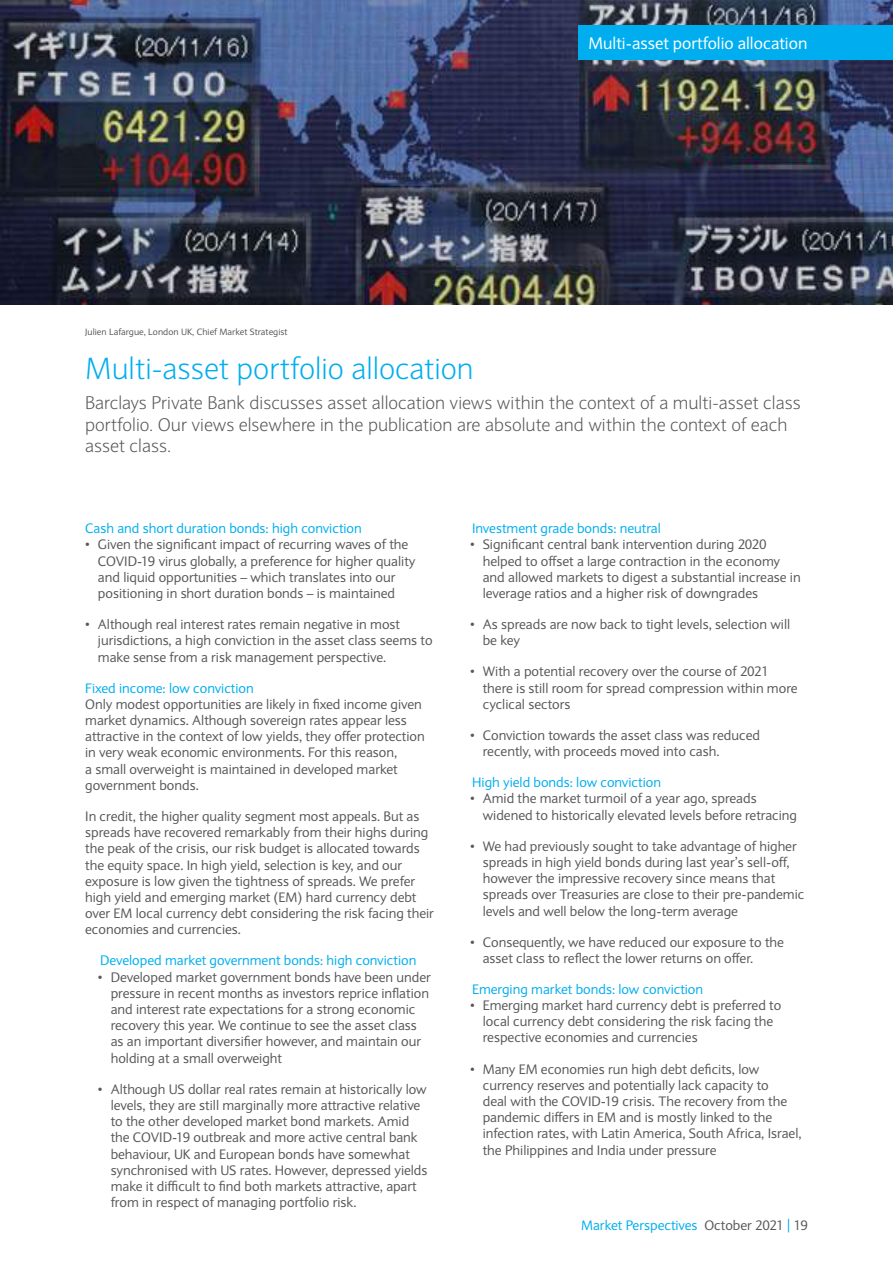
<style>
.page{position:relative;width:893px;height:1263px;background:#fff}
.page>*{position:absolute;margin:0;border:0;box-sizing:border-box;transform-origin:0 0}
.t1{font:300 30px "Expert Sans";color:#00aeef}
.t2{font:300 18px/21.6px "Expert Sans";color:#57585a}
.t3{font:16.5px "Expert Sans";color:#fff}
.t4{font:13.5px/16.2px "Expert Sans";color:#57585a}
.t5{font:13.5px "Expert Sans";color:#00aeef}
.t6{font:9px "Expert Sans";letter-spacing:.005em;color:#57585a}
.s1{color:#57585a}
</style>
<div class="page">
<img style="left:0;top:0;width:893px;height:304px">
<div style="left:578px;top:26px;width:315px;height:34px;background:#00aeef"></div>
<p class="t3" style="left:589px;top:33px;width:220px">Multi-asset portfolio allocation</p>
<p class="t6" style="left:85px;top:326px;width:204px">Julien Lafargue, London UK, Chief Market Strategist</p>
<h1 class="t1" style="left:85px;top:350px;width:390px">Multi-asset portfolio allocation</h1>
<h2 class="t2" style="left:85px;top:392px;width:717px">Barclays Private Bank discusses asset allocation views within the context of a multi-asset class portfolio. Our views elsewhere in the publication are absolute and within the context of each asset class.</h2>
<p class="t5" style="left:85px;top:520px;width:278px">Cash and short duration bonds: high conviction</p>
<p class="t4" style="left:98px;top:536px;width:319px;text-indent:-13px">• Given the significant impact of recurring waves of the COVID-19 virus globally, a preference for higher quality and liquid opportunities – which translates into our positioning in short duration bonds – is maintained</p>
<p class="t4" style="left:98px;top:616px;width:336px;text-indent:-13px">• Although real interest rates remain negative in most jurisdictions, a high conviction in the asset class seems to make sense from a risk management perspective.</p>
<p class="t5" style="left:85px;top:679px;width:170px">Fixed income: low conviction</p>
<p class="t4" style="left:85px;top:696px;width:341px">Only modest opportunities are likely in fixed income given market dynamics. Although sovereign rates appear less attractive in the context of low yields, they offer protection in very weak economic environments. For this reason,<br>a small overweight is maintained in developed market government bonds.</p>
<p class="t4" style="left:85px;top:808px;width:350px">In credit, the higher quality segment most appeals. But as spreads have recovered remarkably from their highs during the peak of the crisis, our risk budget is allocated towards the equity space. In high yield, selection is key, and our exposure is low given the tightness of spreads. We prefer high yield and emerging market (EM) hard currency debt over EM local currency debt considering the risk facing their economies and currencies.</p>
<p class="t5" style="left:100px;top:952px;width:318px">Developed market government bonds: high conviction</p>
<p class="t4" style="left:111px;top:969px;width:322px;text-indent:-13px">• Developed market government bonds have been under pressure in recent months as investors reprice inflation and interest rate expectations for a strong economic recovery this year. We continue to see the asset class as an important diversifier however, and maintain our holding at a small overweight</p>
<p class="t4" style="left:111px;top:1081px;width:318px;text-indent:-13px">• Although US dollar real rates remain at historically low levels, they are still marginally more attractive relative to the other developed market bond markets. Amid the COVID-19 outbreak and more active central bank behaviour, UK and European bonds have somewhat synchronised with US rates. However, depressed yields make it difficult to find both markets attractive, apart from in respect of managing portfolio risk.</p>
<p class="t5" style="left:472px;top:520px;width:190px">Investment grade bonds: neutral</p>
<p class="t4" style="left:483px;top:536px;width:319px;text-indent:-13px">• Significant central bank intervention during 2020 helped to offset a large contraction in the economy and allowed markets to digest a substantial increase in leverage ratios and a higher risk of downgrades</p>
<p class="t4" style="left:483px;top:616px;width:309px;text-indent:-13px">• As spreads are now back to tight levels, selection will be key</p>
<p class="t4" style="left:483px;top:663px;width:316px;text-indent:-13px">• With a potential recovery over the course of 2021 there is still room for spread compression within more cyclical sectors</p>
<p class="t4" style="left:483px;top:727px;width:279px;text-indent:-13px">• Conviction towards the asset class was reduced recently, with proceeds moved into cash.</p>
<p class="t5" style="left:472px;top:774px;width:190px">High yield bonds: low conviction</p>
<p class="t4" style="left:483px;top:790px;width:316px;text-indent:-13px">• Amid the market turmoil of a year ago, spreads widened to historically elevated levels before retracing</p>
<p class="t4" style="left:483px;top:838px;width:323px;text-indent:-13px">• We had previously sought to take advantage of higher spreads in high yield bonds during last year’s sell-off, however the impressive recovery since means that spreads over Treasuries are close to their pre-pandemic levels and well below the long-term average</p>
<p class="t4" style="left:483px;top:933px;width:303px;text-indent:-13px">• Consequently, we have reduced our exposure to the asset class to reflect the lower returns on offer.</p>
<p class="t5" style="left:472px;top:981px;width:233px">Emerging market bonds: low conviction</p>
<p class="t4" style="left:483px;top:997px;width:300px;text-indent:-13px">• Emerging market hard currency debt is preferred to local currency debt considering the risk facing the respective economies and currencies</p>
<p class="t4" style="left:483px;top:1060px;width:320px;text-indent:-13px">• Many EM economies run high debt deficits, low currency reserves and potentially lack capacity to<br>deal with the COVID-19 crisis. The recovery from the pandemic differs in EM and is mostly linked to the infection rates, with Latin America, South Africa, Israel, the Philippines and India under pressure</p>
<p class="t5" style="left:581px;top:1217px;width:228px">Market Perspectives <span class="s1">October 2021</span> | <span class="s1">19</span></p>
</div>
